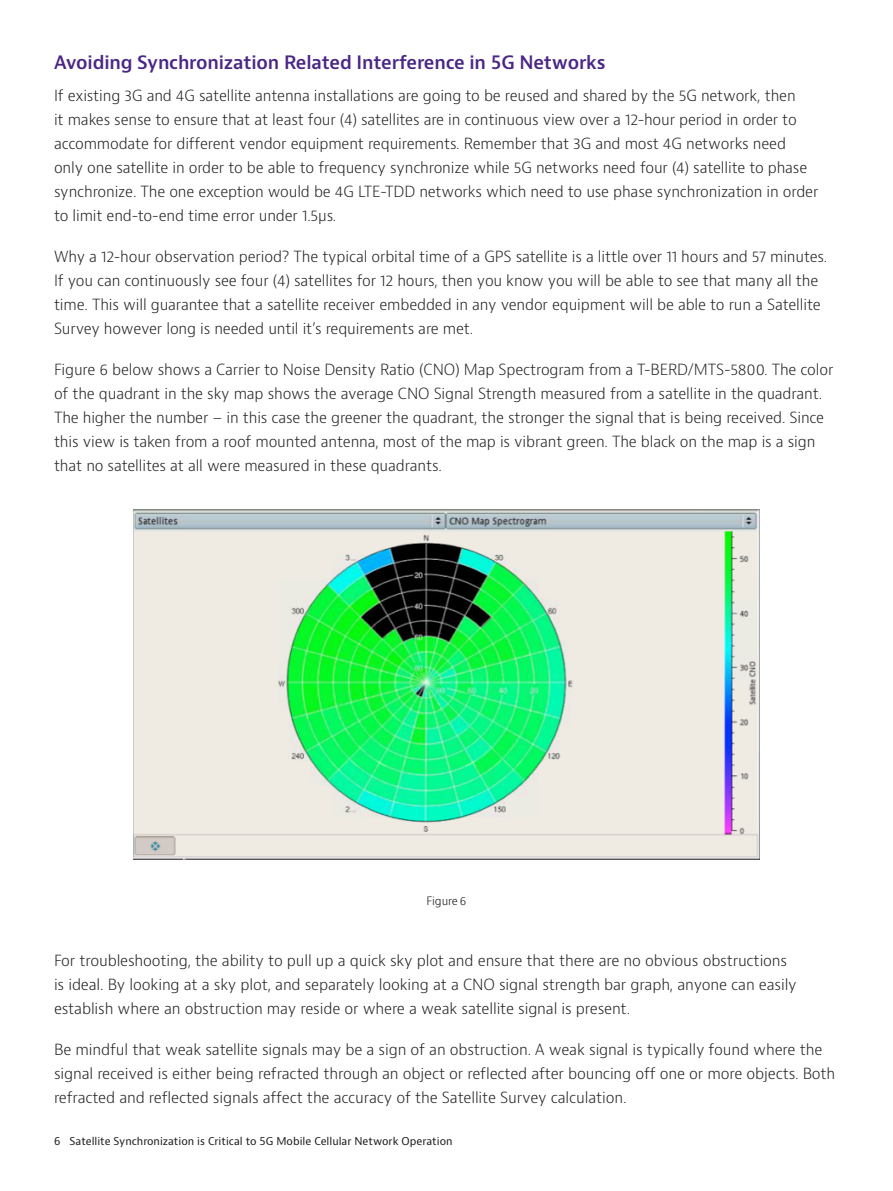
<style>
.page{position:relative;width:893px;height:1191px;background:#fff}
.page>*{position:absolute;margin:0;border:0;box-sizing:border-box;transform-origin:0 0}
.H2_Heading_Purple_12{font:600 18px "Bernino Sans";letter-spacing:-.01em;color:#4a2785}
.P_10_16{font:300 15px/24px "Bernino Sans";letter-spacing:-.01em;color:#231f20}
.t1{font:300 11.25px "Bernino Sans";letter-spacing:-.01em;color:#110a0c}
.t2{font:10.5px "Bernino Sans";color:#231f20}
</style>
<div class="page">
<img style="left:133px;top:509px;width:627px;height:351px">
<p class="H2_Heading_Purple_12" style="left:54px;top:50px;width:553px">Avoiding Synchronization Related Interference in 5G Networks</p>
<p class="P_10_16" style="left:54px;top:84px;width:766px">If existing 3G and 4G satellite antenna installations are going to be reused and shared by the 5G network, then<br>it makes sense to ensure that at least four (4) satellites are in continuous view over a 12-hour period in order to accommodate for different vendor equipment requirements. Remember that 3G and most 4G networks need only one satellite in order to be able to frequency synchronize while 5G networks need four (4) satellite to phase synchronize. The one exception would be 4G LTE-TDD networks which need to use phase synchronization in order to limit end-to-end time error under 1.5µs.</p>
<p class="P_10_16" style="left:54px;top:245px;width:775px">Why a 12-hour observation period? The typical orbital time of a GPS satellite is a little over 11 hours and 57 minutes.<br>If you can continuously see four (4) satellites for 12 hours, then you know you will be able to see that many all the time. This will guarantee that a satellite receiver embedded in any vendor equipment will be able to run a Satellite Survey however long is needed until it’s requirements are met.</p>
<p class="P_10_16" style="left:54px;top:358px;width:781px">Figure 6 below shows a Carrier to Noise Density Ratio (CNO) Map Spectrogram from a T-BERD/MTS-5800. The color of the quadrant in the sky map shows the average CNO Signal Strength measured from a satellite in the quadrant.<br>The higher the number – in this case the greener the quadrant, the stronger the signal that is being received. Since this view is taken from a roof mounted antenna, most of the map is vibrant green. The black on the map is a sign that no satellites at all were measured in these quadrants.</p>
<p class="t1" style="left:426px;top:893px;width:42px">Figure 6</p>
<p class="P_10_16" style="left:54px;top:948px;width:744px">For troubleshooting, the ability to pull up a quick sky plot and ensure that there are no obvious obstructions is ideal. By looking at a sky plot, and separately looking at a CNO signal strength bar graph, anyone can easily establish where an obstruction may reside or where a weak satellite signal is present.</p>
<p class="P_10_16" style="left:54px;top:1037px;width:783px">Be mindful that weak satellite signals may be a sign of an obstruction. A weak signal is typically found where the signal received is either being refracted through an object or reflected after bouncing off one or more objects. Both refracted and reflected signals affect the accuracy of the Satellite Survey calculation.</p>
<p class="t2" style="left:54px;top:1134px;width:400px">6 Satellite Synchronization is Critical to 5G Mobile Cellular Network Operation</p>
</div>
